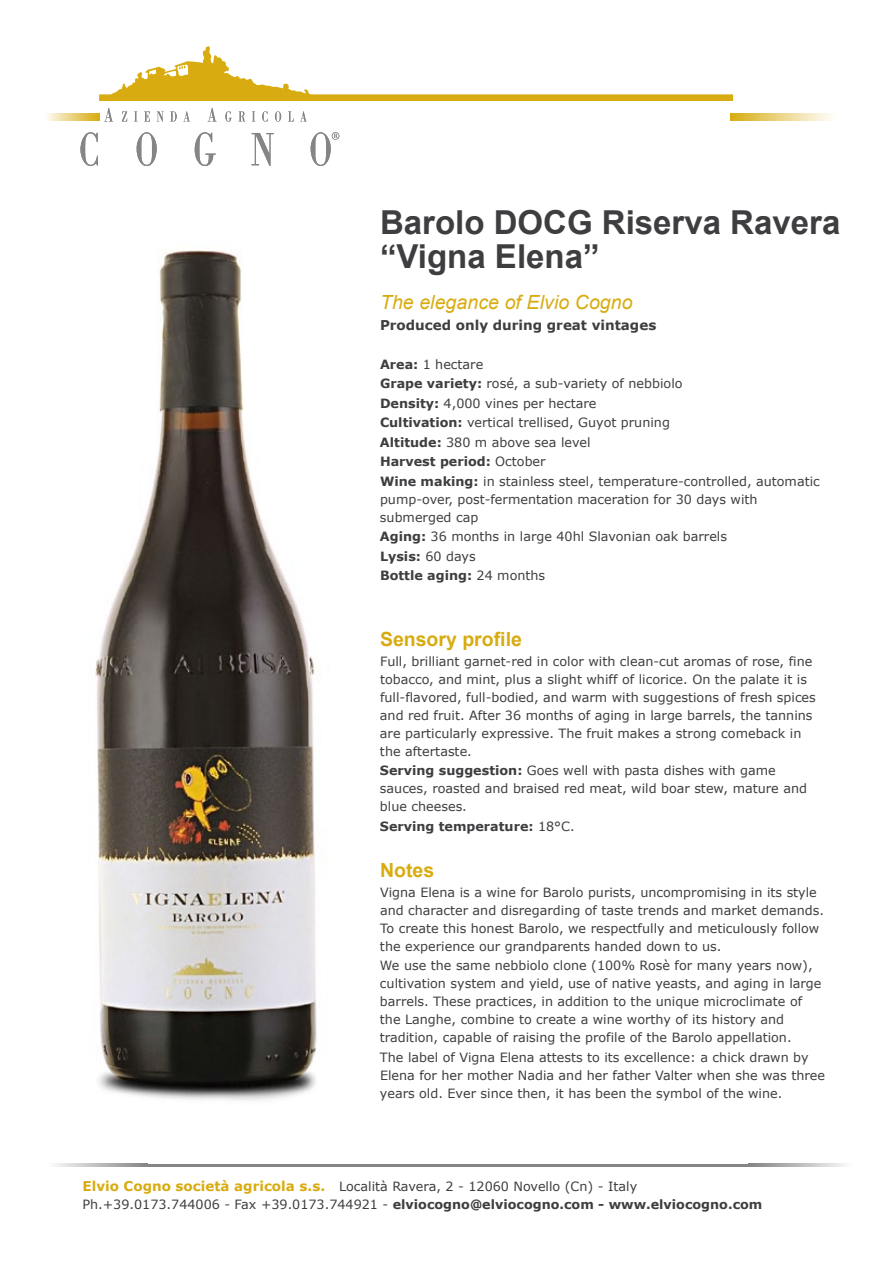
<style>
.page{position:relative;width:893px;height:1263px;background:#fff}
.page>*{position:absolute;margin:0;border:0;box-sizing:border-box;transform-origin:0 0}
.t1{font:700 33px/34.5px "Arial";color:#3e3d40}
.t2{font:italic 19.5px "Arial";letter-spacing:.005em;color:#d8ac10}
.t3{font:700 19.5px "Arial";color:#d8ac10}
.t4{font:700 13.5px "Verdana";color:#3e3d40}
.t5{font:12.75px/18px "Verdana";color:#3e3d40}
.t6{font:700 12.75px "Verdana";color:#3e3d40}
.s1{font-weight:700}
.s2{font-weight:400}
.s3{font-weight:700;font-size:13.5px;color:#d8ac10}
</style>
<div class="page">
<img style="left:55px;top:250px;width:262px;height:914px">
<svg style="left:47px;top:114px;width:53px;height:6px"></svg>
<svg style="left:730px;top:114px;width:101px;height:6px"></svg>
<hr style="left:145px;top:1164px;width:605px;height:3px;background:#858586">
<svg style="left:55px;top:1164px;width:90px;height:3px"></svg>
<svg style="left:750px;top:1164px;width:95px;height:3px"></svg>
<svg style="left:80px;top:132px;width:18px;height:34px"></svg>
<svg style="left:137px;top:132px;width:20px;height:34px"></svg>
<svg style="left:195px;top:132px;width:21px;height:34px"></svg>
<svg style="left:252px;top:133px;width:22px;height:33px"></svg>
<svg style="left:105px;top:108px;width:7px;height:13px"></svg>
<svg style="left:122px;top:111px;width:5px;height:10px"></svg>
<svg style="left:134px;top:111px;width:3px;height:10px"></svg>
<svg style="left:144px;top:111px;width:6px;height:10px"></svg>
<svg style="left:157px;top:111px;width:7px;height:11px"></svg>
<svg style="left:170px;top:111px;width:7px;height:11px"></svg>
<svg style="left:184px;top:111px;width:6px;height:10px"></svg>
<svg style="left:208px;top:108px;width:8px;height:13px"></svg>
<svg style="left:225px;top:111px;width:7px;height:11px"></svg>
<svg style="left:239px;top:111px;width:6px;height:11px"></svg>
<svg style="left:252px;top:111px;width:3px;height:10px"></svg>
<svg style="left:262px;top:111px;width:6px;height:11px"></svg>
<svg style="left:275px;top:111px;width:6px;height:11px"></svg>
<svg style="left:288px;top:111px;width:6px;height:10px"></svg>
<svg style="left:301px;top:111px;width:5px;height:10px"></svg>
<svg style="left:311px;top:132px;width:28px;height:34px"></svg>
<svg style="left:99px;top:46px;width:634px;height:55px"></svg>
<h1 class="t1" style="left:380px;top:206px;width:462px">Barolo DOCG Riserva Ravera “Vigna Elena”</h1>
<h2 class="t2" style="left:380px;top:289px;width:254px">The elegance of Elvio Cogno</h2>
<p class="t4" style="left:380px;top:316px;width:278px">Produced only during great vintages</p>
<p class="t5" style="left:380px;top:354px;width:441px;line-height:19.5px"><span class="s1">Area:</span> 1 hectare<br><span class="s1">Grape variety:</span> rosé, a sub-variety of nebbiolo<br><span class="s1">Density:</span> 4,000 vines per hectare<br><span class="s1">Cultivation:</span> vertical trellised, Guyot pruning<br><span class="s1">Altitude:</span> 380 m above sea level<br><span class="s1">Harvest period:</span> October<br><span class="s1">Wine making:</span> in stainless steel, temperature-controlled, automatic</p>
<p class="t5" style="left:380px;top:490px;width:379px">pump-over, post-fermentation maceration for 30 days with submerged cap</p>
<p class="t5" style="left:380px;top:527px;width:349px;line-height:19.5px"><span class="s1">Aging:</span> 36 months in large 40hl Slavonian oak barrels<br><span class="s1">Lysis:</span> 60 days<br><span class="s1">Bottle aging:</span> 24 months</p>
<h2 class="t3" style="left:380px;top:626px;width:143px">Sensory profile</h2>
<p class="t5" style="left:380px;top:652px;width:437px">Full, brilliant garnet-red in color with clean-cut aromas of rose, fine tobacco, and mint, plus a slight whiff of licorice. On the palate it is full-flavored, full-bodied, and warm with suggestions of fresh spices and red fruit. After 36 months of aging in large barrels, the tannins are particularly expressive. The fruit makes a strong comeback in the aftertaste.</p>
<p class="t5" style="left:380px;top:762px;width:429px"><span class="s1">Serving suggestion:</span> Goes well with pasta dishes with game sauces, roasted and braised red meat, wild boar stew, mature and blue cheeses.</p>
<p class="t6" style="left:380px;top:818px;width:196px">Serving temperature: <span class="s2">18°C.</span></p>
<h2 class="t3" style="left:380px;top:857px;width:56px">Notes</h2>
<p class="t5" style="left:380px;top:883px;width:446px">Vigna Elena is a wine for Barolo purists, uncompromising in its style and character and disregarding of taste trends and market demands.<br>To create this honest Barolo, we respectfully and meticulously follow the experience our grandparents handed down to us.</p>
<p class="t5" style="left:380px;top:957px;width:443px">We use the same nebbiolo clone (100% Rosè for many years now), cultivation system and yield, use of native yeasts, and aging in large barrels. These practices, in addition to the unique microclimate of the Langhe, combine to create a wine worthy of its history and tradition, capable of raising the profile of the Barolo appellation.</p>
<p class="t5" style="left:380px;top:1048px;width:447px">The label of Vigna Elena attests to its excellence: a chick drawn by<br>Elena for her mother Nadia and her father Valter when she was three years old. Ever since then, it has been the symbol of the wine.</p>
<p class="t5" style="left:82px;top:1178px;width:681px"><span class="s3">Elvio Cogno società agricola s.s.</span> Località Ravera, 2 - 12060 Novello (Cn) - Italy<br>Ph.+39.0173.744006 - Fax +39.0173.744921 - <span class="s1">elviocogno@elviocogno.com - www.elviocogno.com</span></p>
</div>
